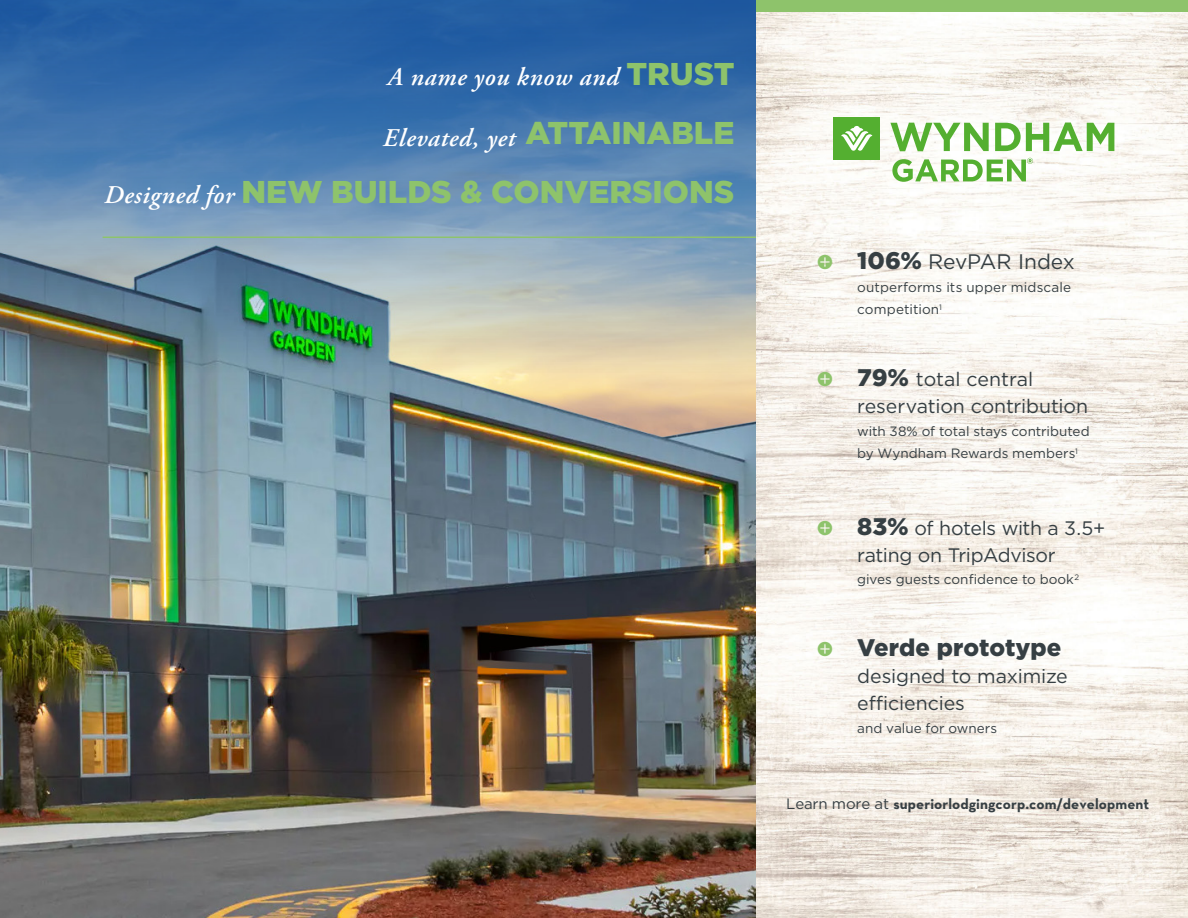
<style>
.page{position:relative;width:1188px;height:918px;background:#fff}
.page>*{position:absolute;margin:0;border:0;box-sizing:border-box;transform-origin:0 0}
.t1{font:900 31.5px/58.8px "Gotham";color:#8ec36b;text-align:right}
.t2{font:italic 600 25.5px "Adobe Garamond Pro";letter-spacing:.025em;color:#fff}
.t3{font:900 24px "Gotham";color:#363f43}
.t4{font:21px "Gotham";letter-spacing:-.01em;color:#363f43}
.t5{font:19.5px/27px "Gotham";letter-spacing:-.01em;color:#363f43}
.t6{font:700 15px "Neutra Text";letter-spacing:.005em;color:#363f43}
.t7{font:13.5px/22.5px "Gotham";letter-spacing:.005em;color:#363f43}
.s1{font-family:"Adobe Garamond Pro";font-weight:600;font-style:italic;font-size:25.5px;color:#fff}
.s2{font-family:"Klavika Arrows";color:#8ec36b}
.s3{font-weight:900;font-size:24px}
.s4{font-family:"Klavika Arrows";font-size:21px;color:#8ec36b}
.s5{font-family:"Klavika Arrows";font-weight:400;font-size:21px;color:#8ec36b}
.s6{font-family:"Gotham";font-weight:400}
</style>
<div class="page">
<img style="left:756px;top:11px;width:432px;height:907px">
<div style="left:756px;top:0;width:432px;height:11px;background:#8ec36b"></div>
<img style="left:0;top:403px;width:756px;height:515px">
<svg style="left:0;top:0;width:756px;height:403px;background:#658aa7"></svg>
<hr style="left:103px;top:237px;width:653px;height:1px;background:#8ec36b">
<svg style="left:890px;top:123px;width:99px;height:28px"></svg>
<svg style="left:995px;top:123px;width:119px;height:28px"></svg>
<div style="left:834px;top:117px;width:46px;height:43px;background:#54af30"></div>
<svg style="left:841px;top:126px;width:31px;height:25px"></svg>
<svg style="left:892px;top:158px;width:141px;height:24px"></svg>
<h1 class="t1" style="left:626px;top:44px;width:110px">TRUST</h1>
<h2 class="t2" style="left:388px;top:63px;width:233px">A name you know and</h2>
<h1 class="t1" style="left:104px;top:103px;width:632px">ATTAINABLE<br><span class="s1">Designed for</span> NEW BUILDS &amp; CONVERSIONS</h1>
<h2 class="t2" style="left:383px;top:123px;width:134px">Elevated, yet</h2>
<h3 class="t4" style="left:817px;top:248px;width:260px"><span class="s2">#</span> <span class="s3">106%</span> RevPAR Index</h3>
<p class="t7" style="left:857px;top:275px;width:215px">outperforms its upper midscale competition<sup>1</sup></p>
<h3 class="t5" style="left:857px;top:365px;width:232px;text-indent:-40px"><span class="s4">#</span> <span class="s3">79%</span> total central reservation contribution</h3>
<p class="t7" style="left:857px;top:419px;width:234px">with 38% of total stays contributed by Wyndham Rewards members<sup>1</sup></p>
<h3 class="t5" style="left:817px;top:514px;width:290px;text-align:center"><span class="s4">#</span> <span class="s3">83%</span> of hotels with a 3.5+ rating on TripAdvisor</h3>
<p class="t7" style="left:857px;top:568px;width:223px">gives guests confidence to book<sup>2</sup></p>
<h3 class="t3" style="left:817px;top:631px;width:246px"><span class="s5">#</span> Verde prototype</h3>
<h3 class="t5" style="left:857px;top:662px;width:212px">designed to maximize efficiencies</h3>
<p class="t7" style="left:857px;top:716px;width:141px">and value for owners</p>
<p class="t6" style="left:786px;top:795px;width:365px"><span class="s6">Learn more at</span> superiorlodgingcorp.com/development</p>
</div>
